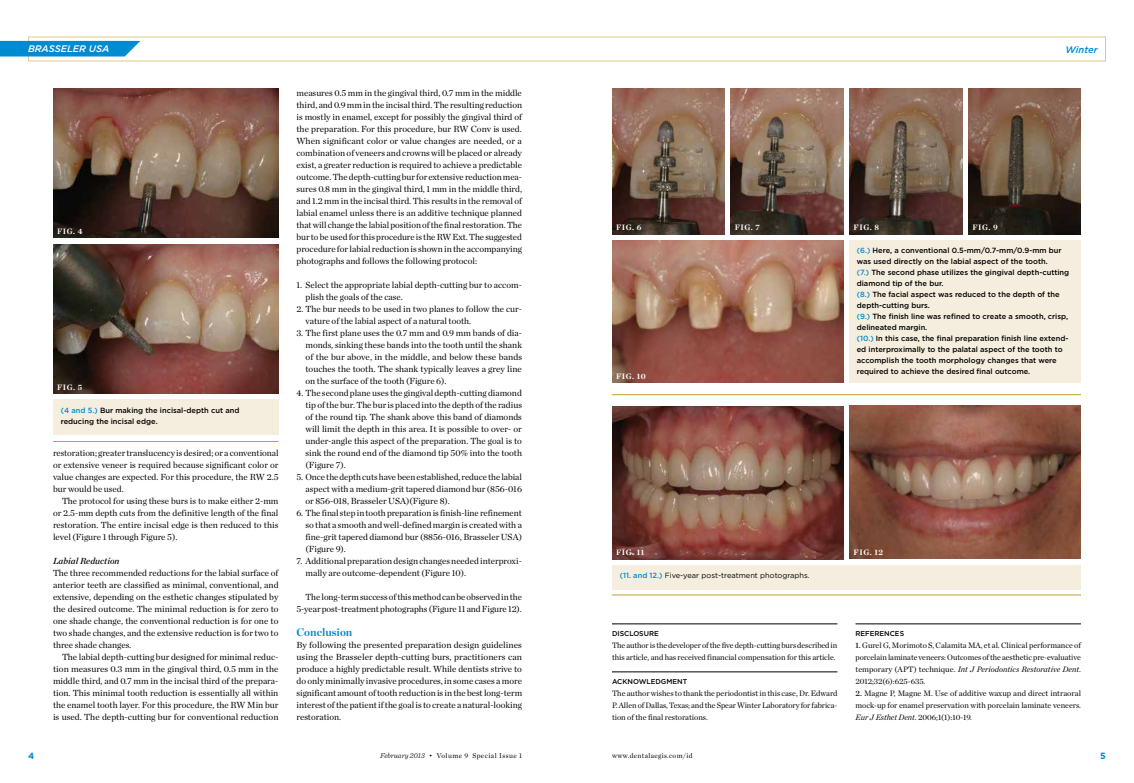
<style>
.page{position:relative;width:1134px;height:783px;background:#fff}
.page>*{position:absolute;margin:0;border:0;box-sizing:border-box;transform-origin:0 0}
.t1{font:700 11px "Chronicle Display";color:#008ad0}
.t2{font:italic 500 9.5px "Gotham";color:#fff}
.t3{font:italic 500 9.5px "Gotham";letter-spacing:-.005em;color:#008ad0}
.t4{font:9px/12px "Chronicle Deck";color:#000;text-align:justify}
.t5{font:italic 9px "Chronicle Deck Semi";color:#000}
.t6{font:700 9px "Gotham";color:#008ad0}
.t7{font:8px/12px "Chronicle Deck";letter-spacing:-.005em;color:#000;text-align:justify}
.t8{font:700 8px "Chronicle Deck";letter-spacing:.07em;color:#fff}
.t9{font:500 7.5px/11px "Gotham";color:#000}
.t10{font:7.5px "Gotham";color:#000}
.t11{font:500 7px "Gotham";color:#000}
.t12{font:7px "Chronicle Deck";letter-spacing:.07em;color:#000}
.t13{font:7px "Chronicle Deck";letter-spacing:.05em;color:#000}
.s1{color:#008ad0}
.s2{font-weight:500;color:#008ad0}
.s3{font-family:"Chronicle Deck Semi"}
.s4{font-style:italic}
.s5{font-family:"Sentinel";font-weight:300;font-style:italic;font-size:7.5px}
.s6{font-family:"Gotham";font-weight:300}
</style>
<div class="page">
<div style="left:28px;top:36px;width:1078px;height:26px;border:1px solid #e0c88e"></div>
<div style="left:0;top:41px;width:140px;height:15px;background:#008ad0"></div>
<hr style="left:612px;top:624px;width:226px;height:1px;background:#000">
<hr style="left:612px;top:672px;width:226px;height:1px;background:#000">
<div style="left:53px;top:399px;width:225px;height:36px;background:#f5eede"></div>
<div style="left:612px;top:565px;width:469px;height:25px;background:#f5eede"></div>
<div style="left:850px;top:240px;width:231px;height:142px;background:#f5eede"></div>
<img style="left:53px;top:88px;width:225px;height:150px">
<img style="left:53px;top:244px;width:225px;height:150px">
<hr style="left:53px;top:441px;width:225px;height:1px;background:#c69d2f">
<hr style="left:612px;top:594px;width:469px;height:2px;background:#c69d2f">
<hr style="left:612px;top:394px;width:469px;height:1px;background:#c69d2f">
<img style="left:612px;top:88px;width:113px;height:146px">
<img style="left:731px;top:88px;width:112px;height:146px">
<img style="left:850px;top:88px;width:112px;height:146px">
<img style="left:968px;top:88px;width:113px;height:146px">
<img style="left:612px;top:240px;width:232px;height:142px">
<img style="left:612px;top:406px;width:231px;height:153px">
<img style="left:850px;top:406px;width:231px;height:153px">
<hr style="left:856px;top:624px;width:225px;height:1px;background:#000">
<p class="t2" style="left:28px;top:43px;width:76px">BRASSELER USA</p>
<p class="t3" style="left:1066px;top:43px;width:34px">WINTER</p>
<p class="t8" style="left:57px;top:225px;width:27px">Fig. 4</p>
<p class="t8" style="left:57px;top:380px;width:27px">Fig. 5</p>
<p class="t9" style="left:61px;top:405px;width:180px"><span class="s1">(4 and 5.)</span> Bur making the incisal-depth cut and reducing the incisal edge.</p>
<p class="t4" style="left:53px;top:446px;width:227px">restoration; greater translucency is desired; or a conventional or extensive veneer is required because significant color or value changes are expected. For this procedure, the RW 2.5 bur would be used.</p>
<p class="t4" style="left:53px;top:494px;width:227px;text-indent:9px">The protocol for using these burs is to make either 2-mm or 2.5-mm depth cuts from the definitive length of the final restoration. The entire incisal edge is then reduced to this level (Figure 1 through Figure 5).</p>
<p class="t5" style="left:53px;top:554px;width:68px">Labial Reduction</p>
<p class="t4" style="left:53px;top:566px;width:227px">The three recommended reductions for the labial surface of anterior teeth are classified as minimal, conventional, and extensive, depending on the esthetic changes stipulated by the desired outcome. The minimal reduction is for zero to one shade change, the conventional reduction is for one to two shade changes, and the extensive reduction is for two to three shade changes.</p>
<p class="t4" style="left:53px;top:650px;width:227px;text-indent:9px">The labial depth-cutting bur designed for minimal reduc&shy;tion measures 0.3 mm in the gingival third, 0.5 mm in the middle third, and 0.7 mm in the incisal third of the prepara&shy;tion. This minimal tooth reduction is essentially all within the enamel tooth layer. For this procedure, the RW Min bur is used. The depth-cutting bur for conventional reduction</p>
<p class="t4" style="left:296px;top:86px;width:227px">measures 0.5 mm in the gingival third, 0.7 mm in the middle third, and 0.9 mm in the incisal third. The resulting reduction is mostly in enamel, except for possibly the gingival third of the preparation. For this procedure, bur RW Conv is used.<br>When significant color or value changes are needed, or a combination of veneers and crowns will be placed or already exist, a greater reduction is required to achieve a predictable outcome. The depth-cutting bur for extensive reduction mea&shy;sures 0.8 mm in the gingival third, 1 mm in the middle third, and 1.2 mm in the incisal third. This results in the removal of labial enamel unless there is an additive technique planned that will change the labial position of the final restoration. The bur to be used for this procedure is the RW Ext. The suggested procedure for labial reduction is shown in the accompanying photographs and follows the following protocol:</p>
<p class="t4" style="left:306px;top:278px;width:218px;text-indent:-9px">1. Select the appropriate labial depth-cutting bur to accom&shy;plish the goals of the case.</p>
<p class="t4" style="left:306px;top:302px;width:218px;text-indent:-9px">2. The bur needs to be used in two planes to follow the cur&shy;vature of the labial aspect of a natural tooth.</p>
<p class="t4" style="left:306px;top:326px;width:218px;text-indent:-9px">3. The first plane uses the 0.7 mm and 0.9 mm bands of dia&shy;monds, sinking these bands into the tooth until the shank of the bur above, in the middle, and below these bands touches the tooth. The shank typically leaves a grey line on the surface of the tooth (Figure 6).</p>
<p class="t4" style="left:306px;top:386px;width:218px;text-indent:-9px">4. The second plane uses the gingival depth-cutting diamond tip of the bur. The bur is placed into the depth of the radius of the round tip. The shank above this band of diamonds will limit the depth in this area. It is possible to over- or under-angle this aspect of the preparation. The goal is to sink the round end of the diamond tip 50% into the tooth (Figure 7).</p>
<p class="t4" style="left:306px;top:470px;width:218px;text-indent:-9px">5. Once the depth cuts have been established, reduce the labial aspect with a medium-grit tapered diamond bur (856-016 or 856-018, Brasseler USA)(Figure 8).</p>
<p class="t4" style="left:306px;top:506px;width:218px;text-indent:-9px">6. The final step in tooth preparation is finish-line refinement so that a smooth and well-defined margin is created with a fine-grit tapered diamond bur (8856-016, Brasseler USA) (Figure 9).</p>
<p class="t4" style="left:306px;top:554px;width:218px;text-indent:-9px">7. Additional preparation design changes needed interproxi&shy;mally are outcome-dependent (Figure 10).</p>
<p class="t4" style="left:296px;top:590px;width:227px;text-align:right">The long-term success of this method can be observed in the<br>5-year post-treatment photographs (Figure 11 and Figure 12).</p>
<p class="t1" style="left:296px;top:623px;width:58px">Conclusion</p>
<p class="t4" style="left:296px;top:638px;width:227px">By following the presented preparation design guidelines using the Brasseler depth-cutting burs, practitioners can produce a highly predictable result. While dentists strive to do only minimally invasive procedures, in some cases a more significant amount of tooth reduction is in the best long-term interest of the patient if the goal is to create a natural-looking restoration.</p>
<p class="t8" style="left:616px;top:221px;width:27px">Fig. 6</p>
<p class="t8" style="left:616px;top:369px;width:31px">Fig. 10</p>
<p class="t8" style="left:735px;top:221px;width:27px">Fig. 7</p>
<p class="t8" style="left:854px;top:221px;width:27px">Fig. 8</p>
<p class="t8" style="left:972px;top:221px;width:27px">Fig. 9</p>
<p class="t9" style="left:857px;top:244px;width:214px"><span class="s1">(6.)</span> Here, a conventional 0.5-mm/0.7-mm/0.9-mm bur was used directly on the labial aspect of the tooth.<br><span class="s1">(7.)</span> The second phase utilizes the gingival depth-cutting diamond tip of the bur.<br><span class="s1">(8.)</span> The facial aspect was reduced to the depth of the depth-cutting burs.<br><span class="s1">(9.)</span> The finish line was refined to create a smooth, crisp, delineated margin.<br><span class="s1">(10.)</span> In this case, the final preparation finish line extend&shy;ed interproximally to the palatal aspect of the tooth to accomplish the tooth morphology changes that were required to achieve the desired final outcome.</p>
<p class="t8" style="left:616px;top:546px;width:30px">Fig. 11</p>
<p class="t8" style="left:854px;top:546px;width:31px">Fig. 12</p>
<p class="t10" style="left:620px;top:571px;width:192px"><span class="s2">(11. and 12.)</span> Five-year post-treatment photographs.</p>
<p class="t11" style="left:612px;top:629px;width:34px">Disclosur</p>
<p class="t11" style="left:654px;top:629px;width:6px">e</p>
<p class="t7" style="left:612px;top:639px;width:227px">The author is the developer of the five depth-cutting burs described in this article, and has received financial compensation for this article.</p>
<p class="t11" style="left:612px;top:677px;width:75px">Acknowledgment</p>
<p class="t7" style="left:612px;top:687px;width:227px">The author wishes to thank the periodontist in this case, Dr. Edward P. Allen of Dallas, Texas; and the Spear Winter Laboratory for fabrica&shy;tion of the final restorations.</p>
<p class="t11" style="left:856px;top:629px;width:49px">References</p>
<p class="t7" style="left:855px;top:639px;width:227px"><span class="s3">1.</span> Gurel G, Morimoto S, Calamita MA, et al. Clinical performance of porcelain laminate veneers: Outcomes of the aesthetic pre-evaluative temporary (APT) technique. <span class="s4">Int J Periodontics Restorative Dent</span>.<br>2012;32(6):625-635.</p>
<p class="t7" style="left:855px;top:687px;width:227px"><span class="s3">2.</span> Magne P, Magne M. Use of additive waxup and direct intraoral mock-up for enamel preservation with porcelain laminate veneers.<br><span class="s4">Eur J Esthet Dent</span>. 2006;1(1):10-19.</p>
<p class="t6" style="left:28px;top:750px;width:8px">4</p>
<p class="t12" style="left:380px;top:750px;width:143px"><span class="s5">February 2013</span> <span class="s6">•</span> Volume 9 Special Issue 1</p>
<p class="t13" style="left:612px;top:750px;width:82px">www.dentalaegis.com/id</p>
<p class="t6" style="left:1100px;top:750px;width:7px">5</p>
</div>
